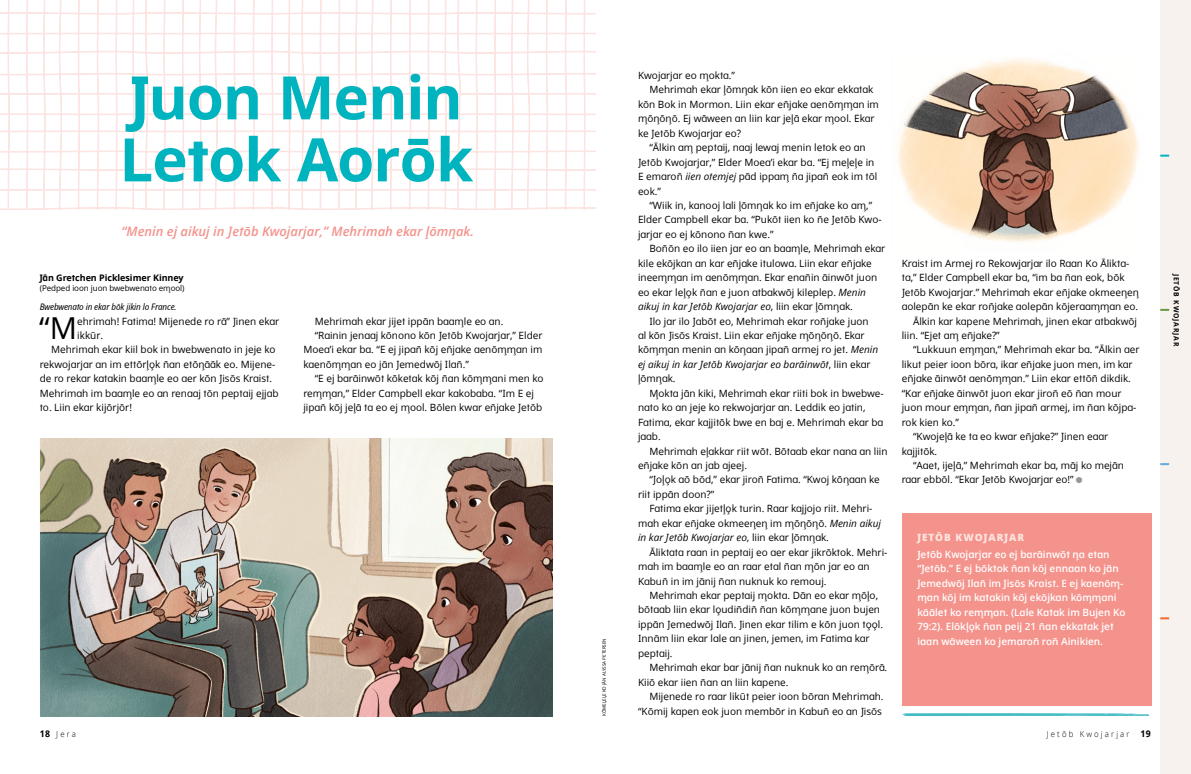
<style>
.page{position:relative;width:1191px;height:774px;background:#fff}
.page>*{position:absolute;margin:0;border:0;box-sizing:border-box;transform-origin:0 0}
.t1{font:700 60px/62px "Dots Solidlds Lat";letter-spacing:-.02em;color:#00b4bf}
.p1_first{font:30.2px "Dots Solidlds Lat";color:#000}
.t2{font:italic 600 13px "Dots Solidlds Lat";color:#f4938c}
.p1{font:10px/14.4px "Dots Solidlds Lat";color:#000}
.p1_aside_sidebar_fir{font:600 10px/14.4px "Dots Solidlds Lat";color:#fff}
.p1_first-2{font:10px/14.4px "Dots Solidlds Lat";color:#000}
.p1_title_aside_sideb{font:800 10px "Dots Solidlds Lat";letter-spacing:.1em;color:#fde4df}
.p1_bio{font:italic 9px "Dots Solid Condlds Lat";letter-spacing:-.01em;color:#000}
.p1_author-name{font:700 9px "Dots Solidlds Lat";letter-spacing:-.005em;color:#000}
.t3{font:300 8.2px "Zoramlds Lat";letter-spacing:.28em;color:#000;scale:.95 1}
.p1_author-role{font:8px "Dots Solidlds Lat";letter-spacing:-.005em;color:#000}
.t4{font:700 7.1px "Zoramlds Lat";letter-spacing:.12em;color:#000;scale:.95 1}
.t5{font:4.5px "Dots Solidlds Lat";color:#000}
.s1{font-style:italic}
.s2{font-family:"Ding P Ilds Dpi";font-size:8.5px;color:#969798}
.s3{font-family:"Dots Solidlds Lat";font-weight:700;font-size:9.2px}
</style>
<div class="page">
<div style="left:901px;top:513px;width:250px;height:193px;background:#f4938c"></div>
<img style="left:40px;top:438px;width:513px;height:278px">
<img style="left:897px;top:58px;width:243px;height:185px">
<svg style="left:142px;top:0;width:309px;height:210px"></svg>
<svg style="left:0;top:0;width:142px;height:210px"></svg>
<svg style="left:451px;top:0;width:145px;height:210px"></svg>
<svg style="left:902px;top:713px;width:248px;height:3px"></svg>
<div style="left:1160px;top:0;width:31px;height:774px;background:#f7f2ee"></div>
<svg style="left:1160px;top:155px;width:9px;height:2px"></svg>
<svg style="left:1160px;top:463px;width:9px;height:2px"></svg>
<svg style="left:1160px;top:617px;width:9px;height:2px"></svg>
<svg style="left:1160px;top:309px;width:9px;height:2px"></svg>
<p class="t1" style="left:119px;top:67px;width:355px">Juon Menin<br>Letok Aorōk</p>
<p class="t2" style="left:121px;top:221px;width:354px">“Menin ej aikuj in Jetōb Kwojarjar,” Mehrimah ekar ļōmņak.</p>
<p class="p1_author-name" style="left:40px;top:271px;width:145px">Jān Gretchen Picklesimer Kinney</p>
<p class="p1_author-role" style="left:40px;top:283px;width:146px">(Pedped ioon juon bwebwenato em̧ool)</p>
<p class="p1_bio" style="left:40px;top:300px;width:138px">Bwebwenato in ekar bōk jikin lo France.</p>
<p class="p1_first" style="left:39px;top:306px;width:39px">“M</p>
<p class="p1_first-2" style="left:77px;top:314px;width:204px">ehrimah! Fatima! Mijenede ro rā” Jinen ekar ikkūr.</p>
<p class="p1" style="left:40px;top:343px;width:240px;text-indent:11px">Mehrimah ekar kiil bok in bwebwenato in jeje ko rekwojarjar an im ettōrļo̧k n̄an etōņāāk eo. Mijene&shy;de ro rekar katakin baam̧le eo aer kōn Jisōs Kraist.<br>Mehrimah im baam̧le eo an renaaj tōn peptaij ejjab to. Liin ekar kijōrjōr!</p>
<p class="p1" style="left:315px;top:314px;width:190px">Mehrimah ekar jijet ippān baam̧le eo an.</p>
<p class="p1" style="left:303px;top:328px;width:241px;text-align:justify;text-indent:11px">“Rainin jenaaj kōnono kōn Jetōb Kwojarjar,” Elder Moea’i ekar ba. “E ej jipan̄ kōj en̄jake aenōm̧m̧an im kaenōm̧m̧an eo jān Jemedwōj Ilan̄.”</p>
<p class="p1" style="left:303px;top:371px;width:242px;text-indent:11px">“E ej barāinwōt kōketak kōj n̄an kōm̧m̧ani men ko rem̧m̧an,” Elder Campbell ekar kakobaba. “Im E ej jipan̄ kōj jeļā ta eo ej m̧ool. Bōlen kwar en̄jake Jetōb</p>
<p class="t5" style="left:601px;top:716px;width:79px;rotate:-90deg">KŌMEĻEĻE KO JĀN ALYSSA PETERSEN</p>
<p class="p1" style="left:638px;top:68px;width:99px">Kwojarjar eo m̧okta.”</p>
<p class="p1" style="left:638px;top:83px;width:242px;text-indent:11px">Mehrimah ekar ļōmņak kōn iien eo ekar ekkatak kōn Bok in Mormon. Liin ekar en̄jake aenōm̧m̧an im m̧ōņōņō. Ej wāween an liin kar jeļā ekar m̧ool. Ekar ke Jetōb Kwojarjar eo?</p>
<p class="p1" style="left:638px;top:140px;width:241px;text-indent:11px">“Ālkin am̧ peptaij, naaj lewaj menin letok eo an Jetōb Kwojarjar,” Elder Moea’i ekar ba. “Ej meļeļe in E emaron̄ <span class="s1">iien otemjej</span> pād ippam̧ n̄a jipan̄ eok im tōl eok.”</p>
<p class="p1" style="left:638px;top:198px;width:245px;text-indent:11px">“Wiik in, kanooj lali ļōmņak ko im en̄jake ko am̧,”<br>Elder Campbell ekar ba. “Pukōt iien ko n̄e Jetōb Kwo&shy;jarjar eo ej kōnono n̄an kwe.”</p>
<p class="p1" style="left:638px;top:241px;width:249px;text-indent:11px">Bon̄ōn eo ilo iien jar eo an baam̧le, Mehrimah ekar kile ekōjkan an kar en̄jake itulowa. Liin ekar en̄jake ineem̧m̧an im aenōm̧m̧an. Ekar enan̄in āinwōt juon eo ekar leļo̧k n̄an e juon atbakwōj kileplep. <span class="s1">Menin aikuj in kar Jetōb Kwojarjar eo</span>, liin ekar ļōmņak.</p>
<p class="p1" style="left:638px;top:314px;width:242px;text-indent:11px">Ilo jar ilo Jabōt eo, Mehrimah ekar ron̄jake juon al kōn Jisōs Kraist. Liin ekar en̄jake m̧ōņōņō. Ekar kōm̧m̧an menin an kōņaan jipan̄ armej ro jet. <span class="s1">Menin ej aikuj in kar Jetōb Kwojarjar eo barāinwōt</span>, liin ekar ļōmņak.</p>
<p class="p1" style="left:638px;top:386px;width:247px;text-indent:11px">M̧okta jān kiki, Mehrimah ekar riiti bok in bwebwe&shy;nato ko an jeje ko rekwojarjar an. Leddik eo jatin, Fatima, ekar kajjitōk bwe en baj e. Mehrimah ekar ba jaab.</p>
<p class="p1" style="left:638px;top:444px;width:251px;text-indent:11px">Mehrimah eļakkar riit wōt. Bōtaab ekar nana an liin en̄jake kōn an jab ajeej.</p>
<p class="p1" style="left:638px;top:473px;width:243px;text-indent:11px">“Joļo̧k aō bōd,” ekar jiron̄ Fatima. “Kwoj kōņaan ke riit ippān doon?”</p>
<p class="p1" style="left:638px;top:501px;width:244px;text-indent:11px">Fatima ekar jijetļo̧k turin. Raar kajjojo riit. Mehri&shy;mah ekar en̄jake okmeeņeņ im m̧ōņōņō. <span class="s1">Menin aikuj in kar Jetōb Kwojarjar eo</span>, liin ekar ļōmņak.</p>
<p class="p1" style="left:638px;top:545px;width:251px;text-indent:11px">Āliktata raan in peptaij eo aer ekar jikrōktok. Mehri&shy;mah im baam̧le eo an raar etal n̄an m̧ōn jar eo an<br>Kabun̄ in im jānij n̄an nuknuk ko remouj.</p>
<p class="p1" style="left:638px;top:588px;width:247px;text-indent:11px">Mehrimah ekar peptaij m̧okta. Dān eo ekar m̧ōļo, bōtaab liin ekar lo̧udin̄din̄ n̄an kōm̧m̧ane juon bujen ippān Jemedwōj Ilan̄. Jinen ekar tilim e kōn juon to̧o̧l.<br>Innām liin ekar lale an jinen, jemen, im Fatima kar peptaij.</p>
<p class="p1" style="left:638px;top:660px;width:251px;text-indent:11px">Mehrimah ekar bar jānij n̄an nuknuk ko an rem̧ōrā.<br>Kiiō ekar iien n̄an an liin kapene.</p>
<p class="p1" style="left:638px;top:689px;width:247px;text-align:right">Mijenede ro raar likūt peier ioon bōran Mehrimah. “Kōmij kapen eok juon membōr in Kabun̄ eo an Jisōs</p>
<p class="p1" style="left:901px;top:256px;width:239px">Kraist im Armej ro Rekowjarjar ilo Raan Ko Ālikta&shy;ta,” Elder Campbell ekar ba, “im ba n̄an eok, bōk Jetōb Kwojarjar.” Mehrimah ekar en̄jake okmeeņeņ aolepān ke ekar ron̄jake aolepān kōjeraam̧m̧an eo.</p>
<p class="p1" style="left:901px;top:314px;width:237px;text-indent:11px">Ālkin kar kapene Mehrimah, jinen ekar atbakwōj liin. “Ejet am̧ en̄jake?”</p>
<p class="p1" style="left:901px;top:343px;width:239px;text-indent:11px">“Lukkuun em̧m̧an,” Mehrimah ekar ba. “Ālkin aer likut peier ioon bōra, ikar en̄jake juon men, im kar en̄jake āinwōt aenōm̧m̧an.” Liin ekar ettōn̄ dikdik. “Kar en̄jake āinwōt juon ekar jiron̄ eō n̄an mour juon mour em̧m̧an, n̄an jipan̄ armej, im n̄an kōjpa&shy;rok kien ko.”</p>
<p class="p1" style="left:901px;top:429px;width:208px;text-indent:11px">“Kwojeļā ke ta eo kwar en̄jake?” Jinen eaar kajjitōk.</p>
<p class="p1" style="left:901px;top:458px;width:224px;text-indent:11px">“Aaet, ijeļā,” Mehrimah ekar ba, māj ko mejān raar ebbōl. “Ekar Jetōb Kwojarjar eo!” <span class="s2">●</span></p>
<p class="p1_title_aside_sideb" style="left:917px;top:529px;width:108px">JETŌB KWOJARJAR</p>
<p class="p1_aside_sidebar_fir" style="left:917px;top:547px;width:210px">Jetōb Kwojarjar eo ej barāinwōt ņa etan “Jetōb.” E ej bōktok n̄an kōj ennaan ko jān Jemedwōj Ilan̄ im Jisōs Kraist. E ej kaenōm̧- m̧an kōj im katakin kōj ekōjkan kōm̧m̧ani kāālet ko rem̧m̧an. (Lale Katak im Bujen Ko 79:2). Elōkļo̧k n̄an peij 21 n̄an ekkatak jet iaan wāween ko jemaron̄ ron̄ Ainikien.</p>
<p class="t3" style="left:40px;top:728px;width:40px"><span class="s3">18</span> Jera</p>
<p class="t3" style="left:1046px;top:728px;width:111px">Jetōb Kwojarjar <span class="s3">19</span></p>
<p class="t4" style="left:1181px;top:274px;width:78px;rotate:90deg">JETŌB KWOJARJAR</p>
</div>
